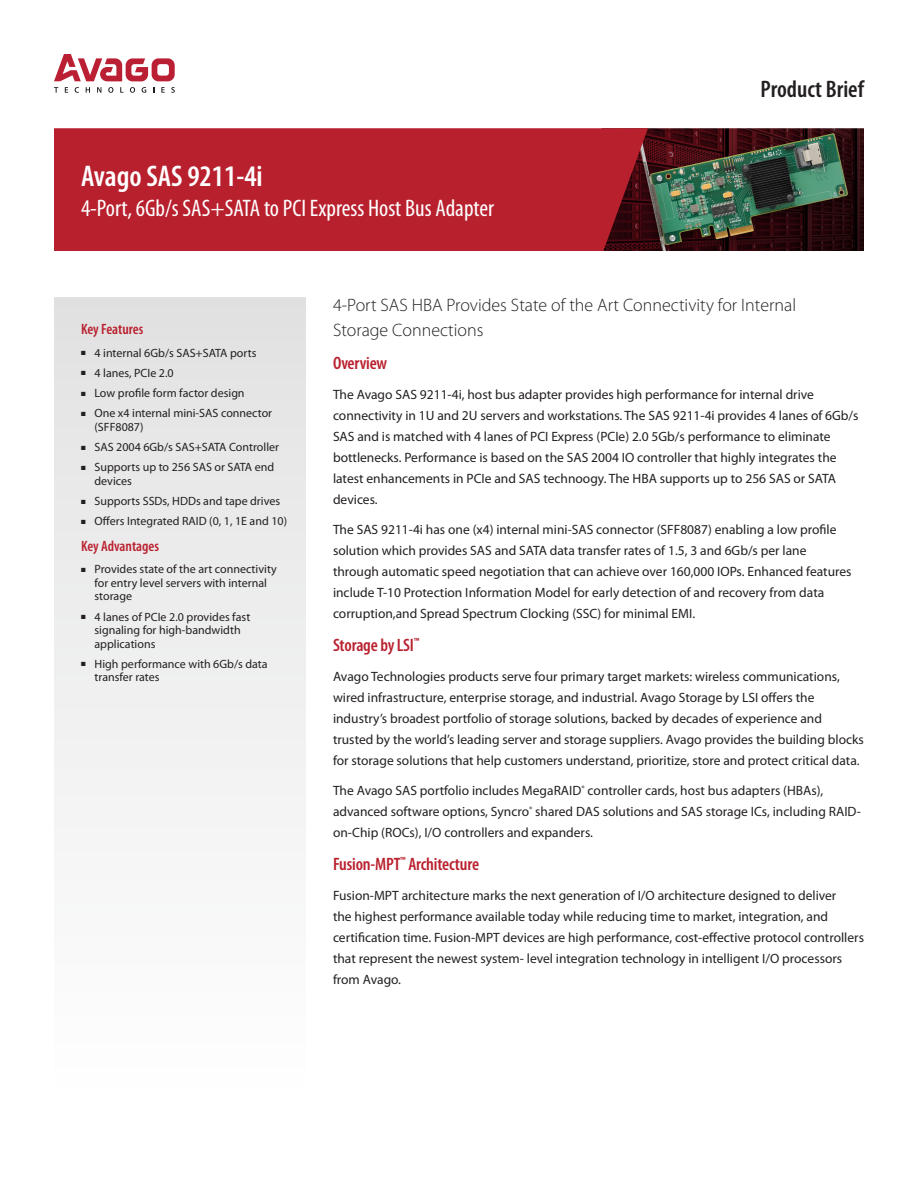
<style>
.page{position:relative;width:918px;height:1188px;background:#fff}
.page>*{position:absolute;margin:0;border:0;box-sizing:border-box;transform-origin:0 0}
.Main_Title_White_20{font:600 condensed 30px "Myriad Pro";color:#fff}
.SubTitle_White_16_18{font:condensed 24px "Myriad Pro";color:#fff}
.t1{font:600 condensed 24px "Myriad Pro";color:#231f20}
.Intro_Text_12_17_cop{font:300 18px/25.5px "Myriad Pro";color:#231f20}
.SubHeading_Red_12_16{font:600 condensed 18px "Myriad Pro";letter-spacing:-.01em;color:#b9202e}
.Side_Bar_Title_Red{font:600 condensed 15px "Myriad Pro";color:#b9202e}
.Body_Copy_Black_9_14{font:13.5px/21px "Myriad Pro";color:#231f20}
.t2{font:12px/13.5px "Myriad Pro";color:#231f20}
</style>
<div class="page">
<svg style="left:54px;top:87px;width:4px;height:6px"></svg>
<svg style="left:65px;top:87px;width:3px;height:6px"></svg>
<svg style="left:75px;top:87px;width:4px;height:6px"></svg>
<svg style="left:86px;top:87px;width:4px;height:6px"></svg>
<svg style="left:97px;top:87px;width:4px;height:6px"></svg>
<svg style="left:108px;top:87px;width:5px;height:6px"></svg>
<svg style="left:120px;top:87px;width:4px;height:6px"></svg>
<svg style="left:130px;top:87px;width:5px;height:6px"></svg>
<svg style="left:142px;top:87px;width:4px;height:6px"></svg>
<svg style="left:161px;top:87px;width:4px;height:6px"></svg>
<svg style="left:171px;top:87px;width:4px;height:6px"></svg>
<svg style="left:54px;top:54px;width:121px;height:27px"></svg>
<img style="left:648px;top:128px;width:216px;height:123px">
<div style="left:54px;top:128px;width:594px;height:123px;background:#b9202e"></div>
<div style="left:54px;top:297px;width:252px;height:795px;background:linear-gradient(to bottom,#e2e2e2,#fefeff)"></div>
<p class="Main_Title_White_20" style="left:81px;top:157px;width:183px">Avago SAS 9211-4i</p>
<p class="SubTitle_White_16_18" style="left:81px;top:194px;width:415px">4-Port, 6Gb/s SAS+SATA to PCI Express Host Bus Adapter</p>
<h2 class="t1" style="left:760px;top:74px;width:105px">Product Brief</h2>
<p class="Side_Bar_Title_Red" style="left:81px;top:320px;width:64px">Key Features</p>
<p class="t2" style="left:81px;top:346px;width:177px">■ 4 internal 6Gb/s SAS+SATA ports</p>
<p class="t2" style="left:81px;top:366px;width:94px">■ 4 lanes, PCIe 2.0</p>
<p class="t2" style="left:81px;top:386px;width:165px">■ Low profile form factor design</p>
<p class="t2" style="left:94px;top:406px;width:179px;text-indent:-14px">■ One x4 internal mini-SAS connector (SFF8087)</p>
<p class="t2" style="left:81px;top:440px;width:200px">■ SAS 2004 6Gb/s SAS+SATA Controller</p>
<p class="t2" style="left:94px;top:460px;width:181px;text-indent:-14px">■ Supports up to 256 SAS or SATA end devices</p>
<p class="t2" style="left:81px;top:494px;width:201px">■ Supports SSDs, HDDs and tape drives</p>
<p class="t2" style="left:81px;top:514px;width:208px">■ Offers Integrated RAID (0, 1, 1E and 10)</p>
<p class="Side_Bar_Title_Red" style="left:81px;top:537px;width:80px">Key Advantages</p>
<p class="t2" style="left:94px;top:562px;width:184px;text-indent:-14px">■ Provides state of the art connectivity for entry level servers with internal storage</p>
<p class="t2" style="left:94px;top:610px;width:157px;text-indent:-14px">■ 4 lanes of PCIe 2.0 provides fast signaling for high-bandwidth applications</p>
<p class="t2" style="left:94px;top:657px;width:175px;text-indent:-14px">■ High performance with 6Gb/s data transfer rates</p>
<p class="Intro_Text_12_17_cop" style="left:333px;top:292px;width:465px">4-Port SAS HBA Provides State of the Art Connectivity for Internal<br>Storage Connections</p>
<p class="SubHeading_Red_12_16" style="left:333px;top:352px;width:56px">Overview</p>
<p class="Body_Copy_Black_9_14" style="left:333px;top:384px;width:527px">The Avago SAS 9211-4i, host bus adapter provides high performance for internal drive connectivity in 1U and 2U servers and workstations. The SAS 9211-4i provides 4 lanes of 6Gb/s SAS and is matched with 4 lanes of PCI Express (PCIe) 2.0 5Gb/s performance to eliminate bottlenecks. Performance is based on the SAS 2004 IO controller that highly integrates the latest enhancements in PCIe and SAS technoogy. The HBA supports up to 256 SAS or SATA devices.</p>
<p class="Body_Copy_Black_9_14" style="left:333px;top:519px;width:520px">The SAS 9211-4i has one (x4) internal mini-SAS connector (SFF8087) enabling a low profile solution which provides SAS and SATA data transfer rates of 1.5, 3 and 6Gb/s per lane through automatic speed negotiation that can achieve over 160,000 IOPs. Enhanced features include T-10 Protection Information Model for early detection of and recovery from data corruption,and Spread Spectrum Clocking (SSC) for minimal EMI.</p>
<p class="SubHeading_Red_12_16" style="left:333px;top:634px;width:88px">Storage by LSI<sup>™</sup></p>
<p class="Body_Copy_Black_9_14" style="left:333px;top:666px;width:532px">Avago Technologies products serve four primary target markets: wireless communications, wired infrastructure, enterprise storage, and industrial. Avago Storage by LSI offers the industry’s broadest portfolio of storage solutions, backed by decades of experience and trusted by the world’s leading server and storage suppliers. Avago provides the building blocks for storage solutions that help customers understand, prioritize, store and protect critical data.</p>
<p class="Body_Copy_Black_9_14" style="left:333px;top:780px;width:529px">The Avago SAS portfolio includes MegaRAID<sup>®</sup> controller cards, host bus adapters (HBAs), advanced software options, Syncro<sup>®</sup> shared DAS solutions and SAS storage ICs, including RAID&shy;on-Chip (ROCs), I/O controllers and expanders.</p>
<p class="SubHeading_Red_12_16" style="left:333px;top:853px;width:148px">Fusion-MPT<sup>™</sup> Architecture</p>
<p class="Body_Copy_Black_9_14" style="left:333px;top:885px;width:533px">Fusion-MPT architecture marks the next generation of I/O architecture designed to deliver<br>the highest performance available today while reducing time to market, integration, and certification time. Fusion-MPT devices are high performance, cost-effective protocol controllers that represent the newest system- level integration technology in intelligent I/O processors from Avago.</p>
</div>
